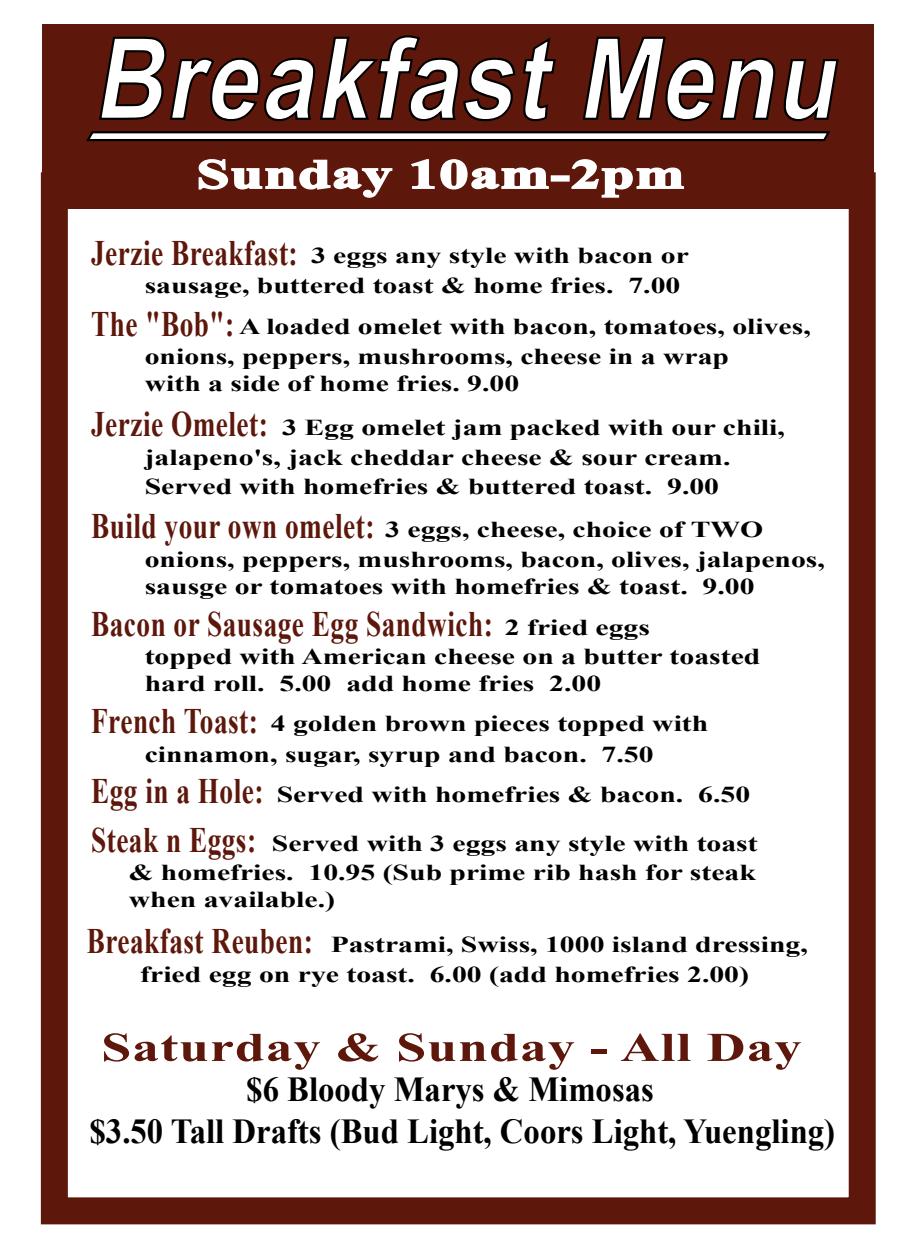
<style>
.page{position:relative;width:918px;height:1242px;background:#fff}
.page>*{position:absolute;margin:0;border:0;box-sizing:border-box;transform-origin:0 0}
.t1{font:italic 700 113.1px "Arial";color:#fff;scale:.85 1}
.t2{font:700 40.8px "Times New Roman";letter-spacing:.02em;color:#5d170b;scale:1.32 1}
.t3{font:700 40.8px "Times New Roman";letter-spacing:.02em;color:#fff;scale:1.44 1}
.t4{font:700 35.7px "Times New Roman";letter-spacing:.02em;color:#5d170b;scale:.76 1}
.t5{font:700 35.1px/42px "Times New Roman";color:#000;scale:.93 1}
.t6{font:700 22.8px/30px "Times New Roman";color:#000;scale:1.31 1}
.s1{font-size:35.7px;color:#5d170b}
.s2{font-size:22.8px;color:#000}
</style>
<div class="page">
<div style="left:42px;top:24px;width:832px;height:184px;background:#5d170b"></div>
<div style="left:41px;top:172px;width:835px;height:1052px;border:27px solid #5d170b"></div>
<svg style="left:198px;top:159px;width:195px;height:40px"></svg>
<svg style="left:409px;top:159px;width:141px;height:32px"></svg>
<div style="left:551px;top:175px;width:19px;height:7px;border:2px solid #fff"></div>
<svg style="left:570px;top:159px;width:115px;height:40px"></svg>
<svg style="left:99px;top:35px;width:457px;height:87px"></svg>
<svg style="left:582px;top:36px;width:257px;height:86px"></svg>
<svg style="left:86px;top:131px;width:745px;height:11px;background:#898180"></svg>
<h1 class="t1" style="left:93px;top:4px;width:905px">BreakfastMenu</h1>
<h2 class="t3" style="left:197px;top:146px;width:340px">Sunday 10am-2pm</h2>
<p class="t6" style="left:145px;top:240px;width:417px;text-indent:-54px"><span class="s1">Jerzie Breakfast:</span> 3 eggs any style with bacon or sausage, buttered toast &amp; home fries. 7.00</p>
<p class="t6" style="left:145px;top:311px;width:510px;text-indent:-54px"><span class="s1">The "Bob":</span> A loaded omelet with bacon, tomatoes, olives, onions, peppers, mushrooms, cheese in a wrap</p>
<p class="t6" style="left:91px;top:361px;width:531px;line-height:43.8px;text-indent:54px">with a side of home fries. 9.00<br><span class="s1">Jerzie Omelet:</span> 3 Egg omelet jam packed with our chili,</p>
<p class="t6" style="left:145px;top:442px;width:449px;line-height:28.8px">jalapeno's, jack cheddar cheese &amp; sour cream.<br>Served with homefries &amp; buttered toast. 9.00</p>
<p class="t6" style="left:145px;top:514px;width:521px;text-indent:-54px"><span class="s1">Build your own omelet:</span> 3 eggs, cheese, choice of TWO onions, peppers, mushrooms, bacon, olives, jalapenos,</p>
<p class="t6" style="left:145px;top:571px;width:467px">sausge or tomatoes with homefries &amp; toast. 9.00</p>
<h3 class="t4" style="left:91px;top:599px;width:737px">Bacon or Sausage Egg Sandwich: <span class="s2">2 fried eggs</span></h3>
<p class="t6" style="left:145px;top:643px;width:471px;line-height:26.7px">topped with American cheese on a butter toasted hard roll. 5.00 add home fries 2.00</p>
<p class="t6" style="left:91px;top:708px;width:473px;text-align:center"><span class="s1">French Toast:</span> 4 golden brown pieces topped with cinnamon, sugar, syrup and bacon. 7.50</p>
<p class="t6" style="left:91px;top:769px;width:510px;line-height:48.9px"><span class="s1">Egg in a Hole:</span> Served with homefries &amp; bacon. 6.50<br><span class="s1">Steak n Eggs:</span> Served with 3 eggs any style with toast</p>
<p class="t6" style="left:129px;top:858px;width:480px;line-height:27.3px">&amp; homefries. 10.95 (Sub prime rib hash for steak when available.)</p>
<p class="t6" style="left:87px;top:928px;width:552px;text-align:center"><span class="s1">Breakfast Reuben:</span> Pastrami, Swiss, 1000 island dressing, fried egg on rye toast. 6.00 (add homefries 2.00)</p>
<h2 class="t2" style="left:101px;top:1019px;width:532px">Saturday &amp; Sunday - All Day</h2>
<h3 class="t5" style="left:90px;top:1067px;width:803px;text-indent:157px">$6 Bloody Marys &amp; Mimosas<br>$3.50 Tall Drafts (Bud Light, Coors Light, Yuengling)</h3>
</div>
